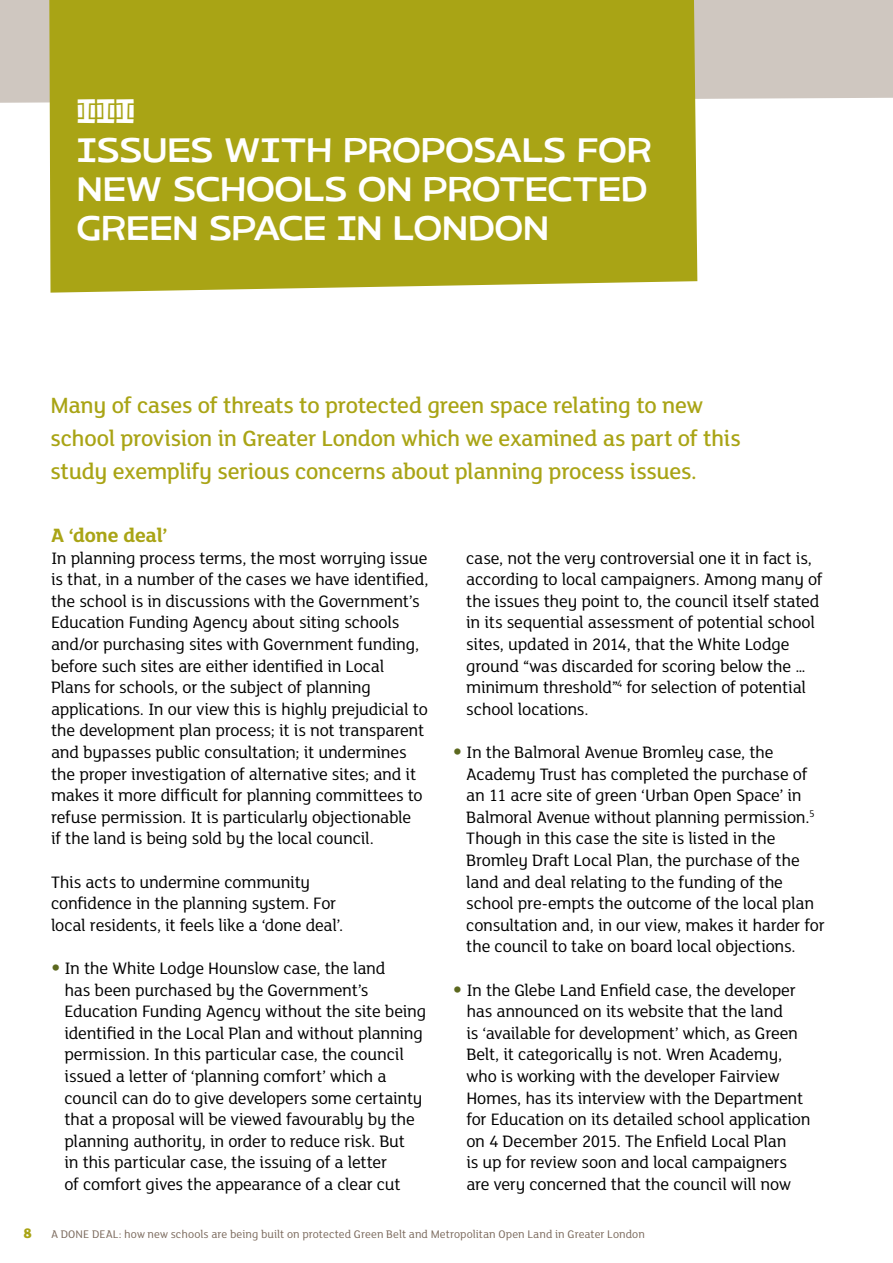
<style>
.page{position:relative;width:893px;height:1263px;background:#fff}
.page>*{position:absolute;margin:0;border:0;box-sizing:border-box;transform-origin:0 0}
.t1{font:33px/39px "Rustic Open";letter-spacing:-.025em;color:#fff}
.t2{font:33px "Rustic";color:#fff}
.t3{font:500 24px/33px "FS Lola";letter-spacing:-.015em;color:#a9a415}
.t4{font:700 21px "FS Lola";letter-spacing:-.01em;color:#a9a415}
.t5{font:18px/21.6px "FS Lola";letter-spacing:-.015em;color:#000}
.t6{font:800 15px "FS Lola";color:#a9a415}
.t7{font:12px "FS Lola";letter-spacing:.005em;color:#7b6a5d}
.s1{font-weight:800;font-size:24px;color:#5c681f}
</style>
<div class="page">
<div style="left:0;top:0;width:893px;height:103px;background:#cfc7c0"></div>
<div style="left:49px;top:0;width:648px;height:293px;background:#a9a415"></div>
<h1 class="t2" style="left:77px;top:96px;width:60px">III</h1>
<h1 class="t1" style="left:77px;top:132px;width:23px">ISSU</h1>
<h1 class="t1" style="left:77px;top:132px;width:577px;text-indent:91px">ES WITH PROPOSALS FOR<br>NEW SCHOOLS ON PROTECTED<br>GREEN SPACE IN LONDON</h1>
<p class="t6" style="left:23px;top:1223px;width:10px">8</p>
<h2 class="t3" style="left:50px;top:388px;width:692px">Many of cases of threats to protected green space relating to new school provision in Greater London which we examined as part of this study exemplify serious concerns about planning process issues.</h2>
<p class="t4" style="left:51px;top:521px;width:118px">A ‘done deal’</p>
<p class="t5" style="left:51px;top:546px;width:379px">In planning process terms, the most worrying issue is that, in a number of the cases we have identified, the school is in discussions with the Government’s Education Funding Agency about siting schools and/or purchasing sites with Government funding, before such sites are either identified in Local Plans for schools, or the subject of planning applications. In our view this is highly prejudicial to the development plan process; it is not transparent and bypasses public consultation; it undermines the proper investigation of alternative sites; and it makes it more difficult for planning committees to refuse permission. It is particularly objectionable<br>if the land is being sold by the local council.</p>
<p class="t5" style="left:51px;top:870px;width:294px">This acts to undermine community confidence in the planning system. For local residents, it feels like a ‘done deal’.</p>
<p class="t5" style="left:64px;top:956px;width:363px;text-indent:-13px"><span class="s1">•</span> In the White Lodge Hounslow case, the land<br>has been purchased by the Government’s Education Funding Agency without the site being identified in the Local Plan and without planning permission. In this particular case, the council issued a letter of ‘planning comfort’ which a council can do to give developers some certainty that a proposal will be viewed favourably by the planning authority, in order to reduce risk. But<br>in this particular case, the issuing of a letter<br>of comfort gives the appearance of a clear cut</p>
<p class="t5" style="left:466px;top:546px;width:358px">case, not the very controversial one it in fact is, according to local campaigners. Among many of the issues they point to, the council itself stated in its sequential assessment of potential school sites, updated in 2014, that the White Lodge ground “was discarded for scoring below the … minimum threshold”<sup>4</sup> for selection of potential school locations.</p>
<p class="t5" style="left:466px;top:740px;width:360px;text-indent:-13px"><span class="s1">•</span> In the Balmoral Avenue Bromley case, the Academy Trust has completed the purchase of an 11 acre site of green ‘Urban Open Space’ in Balmoral Avenue without planning permission.<sup>5<br></sup>Though in this case the site is listed in the Bromley Draft Local Plan, the purchase of the land and deal relating to the funding of the school pre-empts the outcome of the local plan consultation and, in our view, makes it harder for the council to take on board local objections.</p>
<p class="t5" style="left:466px;top:978px;width:346px;text-indent:-13px"><span class="s1">•</span> In the Glebe Land Enfield case, the developer has announced on its website that the land<br>is ‘available for development’ which, as Green Belt, it categorically is not. Wren Academy, who is working with the developer Fairview Homes, has its interview with the Department for Education on its detailed school application on 4 December 2015. The Enfield Local Plan<br>is up for review soon and local campaigners are very concerned that the council will now</p>
<p class="t7" style="left:51px;top:1226px;width:595px">A Don e Deal : how new schools are being built on protected Green Belt and Metropolitan Open Land in Greater London</p>
</div>
